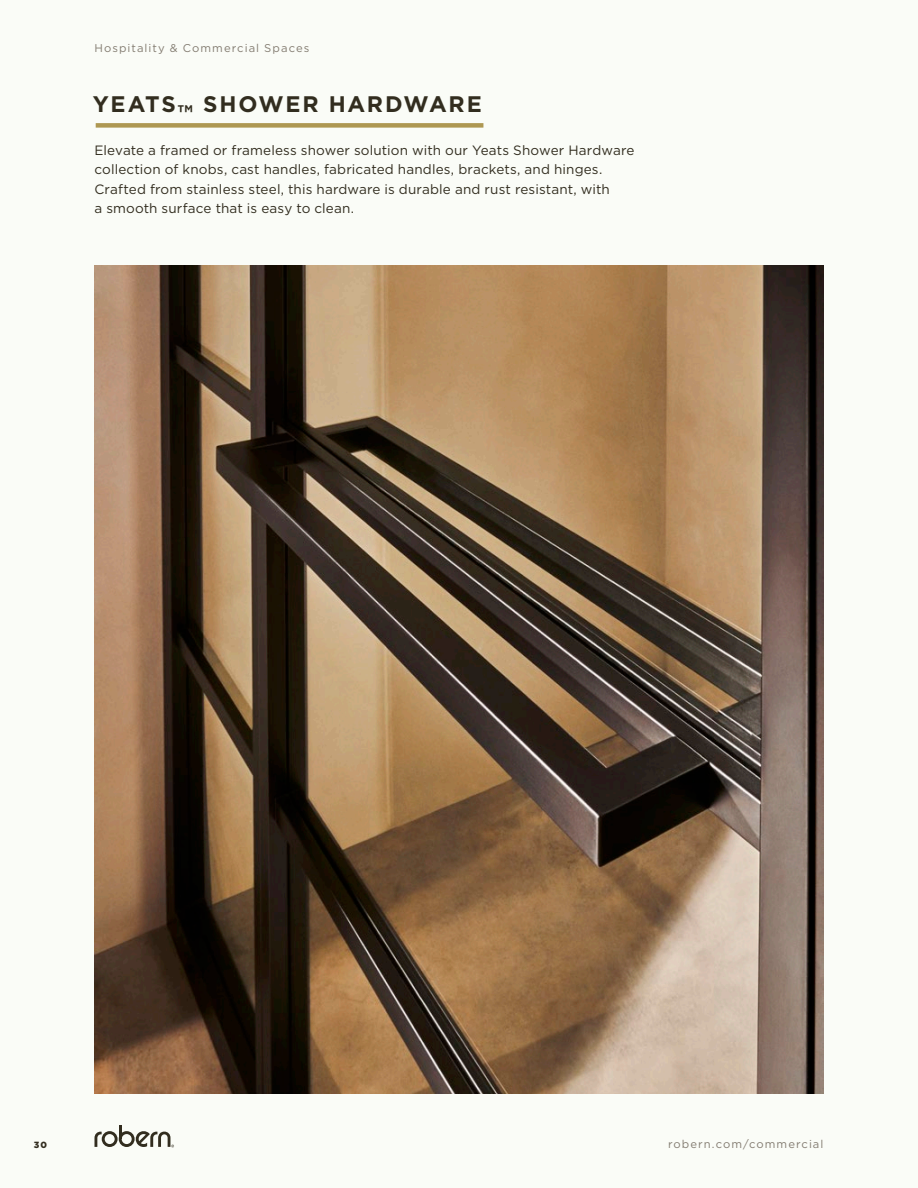
<style>
.page{position:relative;width:918px;height:1188px;background:#fafcf7}
.page>*{position:absolute;margin:0;border:0;box-sizing:border-box;transform-origin:0 0}
.eCRM_Headline_18_26{font:700 22.5px "Gotham";letter-spacing:.075em;color:#322d1f}
.BGG_body_copy_8_9{font:13.5px/19.5px "Gotham";letter-spacing:.01em;color:#322d1f}
.t1{font:11.25px "Gotham";letter-spacing:.095em;color:#837c71}
.t2{font:900 9px "Gotham";color:#322d1f}
</style>
<div class="page">
<img style="left:94px;top:266px;width:730px;height:828px">
<div style="left:96px;top:123px;width:387px;height:5px;background:#ae9852"></div>
<svg style="left:94px;top:1126px;width:80px;height:22px"></svg>
<p class="t1" style="left:94px;top:41px;width:216px">Hospitality &amp; Commercial Spaces</p>
<p class="eCRM_Headline_18_26" style="left:93px;top:90px;width:391px">YEATS™ SHOWER HARDWARE</p>
<p class="BGG_body_copy_8_9" style="left:94px;top:140px;width:541px">Elevate a framed or frameless shower solution with our Yeats Shower Hardware collection of knobs, cast handles, fabricated handles, brackets, and hinges.<br>Crafted from stainless steel, this hardware is durable and rust resistant, with<br>a smooth surface that is easy to clean.</p>
<p class="t2" style="left:34px;top:1138px;width:15px">30</p>
<p class="t1" style="left:668px;top:1136px;width:157px">robern.com/commercial</p>
</div>
